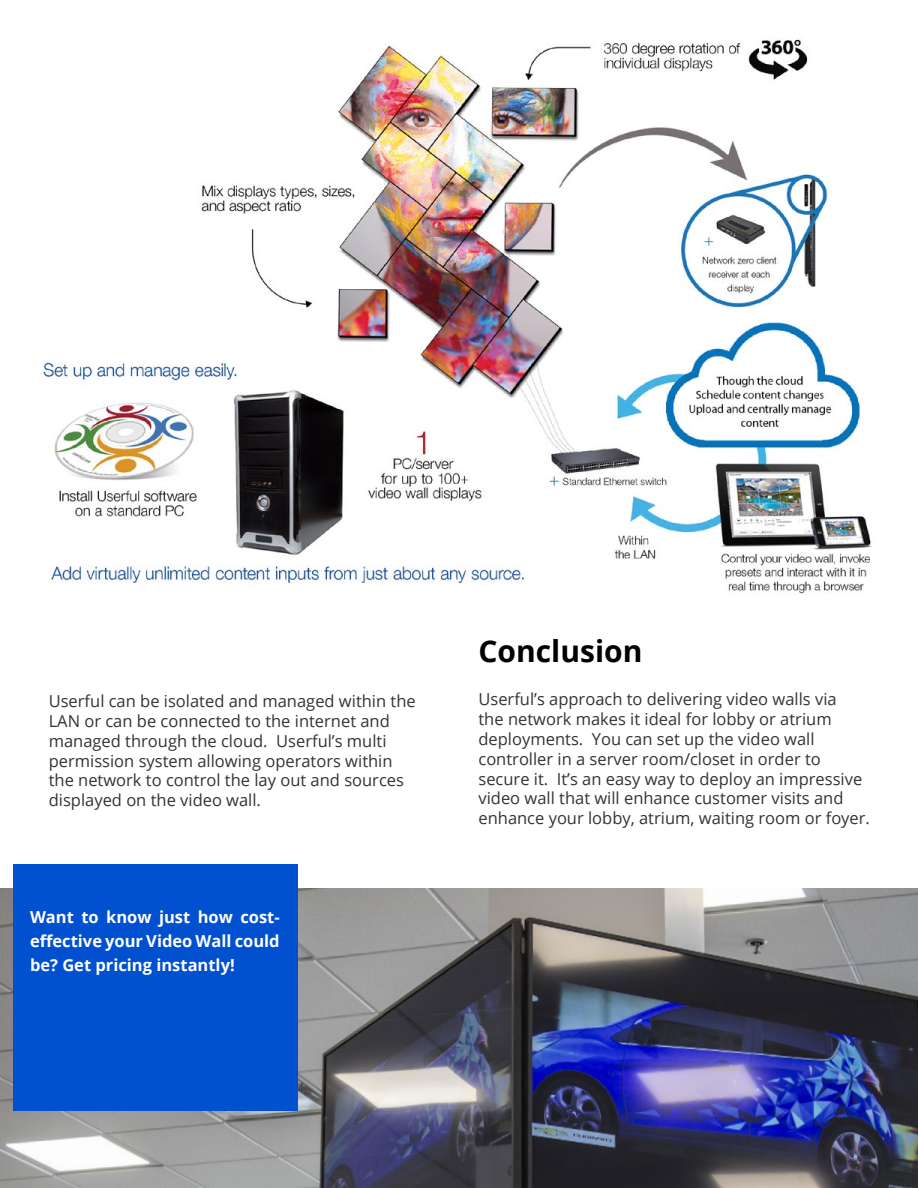
<style>
.page{position:relative;width:918px;height:1188px;background:#fff}
.page>*{position:absolute;margin:0;border:0;box-sizing:border-box;transform-origin:0 0}
.t1{font:700 30px "Open Sans";color:#000}
.t2{font:16.5px/19.8px "Open Sans";color:#333}
.t3{font:700 16.5px/24px "Open Sans";color:#fff;text-align:justify}
</style>
<div class="page">
<img style="left:42px;top:39px;width:830px;height:555px">
<img style="left:0;top:888px;width:918px;height:300px">
<div style="left:14px;top:864px;width:284px;height:247px;background:#0050cf"></div>
<p class="t2" style="left:49px;top:691px;width:369px">Userful can be isolated and managed within the LAN or can be connected to the internet and managed through the cloud. Userful’s multi permission system allowing operators within the network to control the lay out and sources displayed on the video wall.</p>
<p class="t3" style="left:30px;top:905px;width:251px">Want to know just how cost&shy;effective your Video Wall could be? Get pricing instantly!</p>
<h1 class="t1" style="left:478px;top:630px;width:166px">Conclusion</h1>
<p class="t2" style="left:479px;top:689px;width:393px">Userful’s approach to delivering video walls via<br>the network makes it ideal for lobby or atrium deployments. You can set up the video wall controller in a server room/closet in order to secure it. It’s an easy way to deploy an impressive video wall that will enhance customer visits and enhance your lobby, atrium, waiting room or foyer.</p>
</div>
